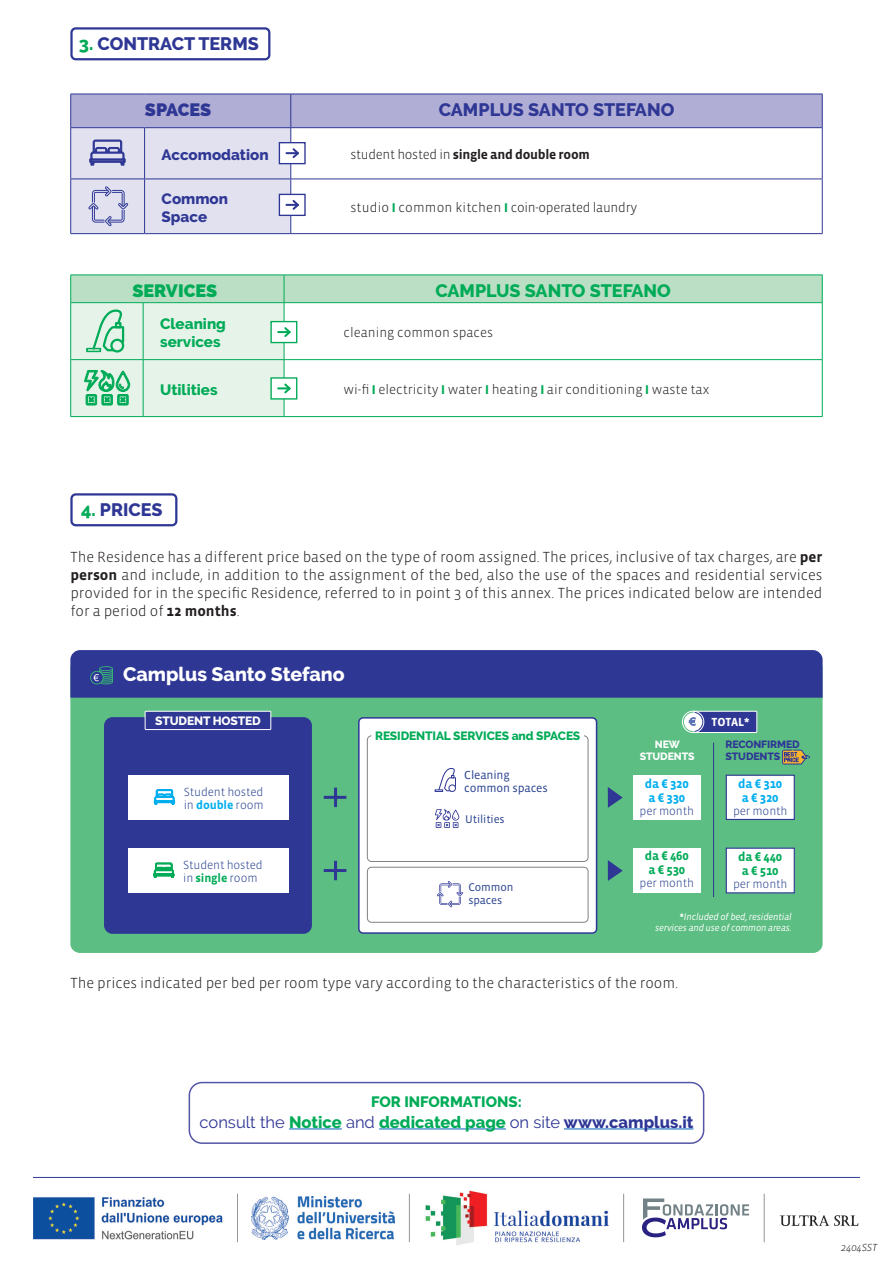
<style>
.page{position:relative;width:893px;height:1263px;background:#fff}
.page>*{position:absolute;margin:0;border:0;box-sizing:border-box;transform-origin:0 0}
.t1{font:800 19.5px "Raleway";color:#fff}
.t2{font:800 18px "Raleway";color:#2f3795}
.t3{font:800 18px "Raleway";color:#00ab57}
.t4{font:800 18px "Raleway";color:#00ab57}
.t5{font:800 18px "Raleway";letter-spacing:-.005em;color:#2f3795}
.t6{font:16.5px "Raleway";color:#2f3795}
.t7{font:300 15px/18px "Vista Sans OT";color:#231f20;text-align:justify}
.t8{font:800 15px/18px "Raleway";color:#00ab57}
.t9{font:800 15px/18px "Raleway";color:#2f3795}
.t10{font:300 13.5px "Vista Sans OT";color:#231f20}
.t11{font:700 13.5px "Vista Sans OT";letter-spacing:-.02em;color:#231f20}
.t12{font:700 12.75px/13.8px "Vista Sans OT";letter-spacing:-.01em;color:#00ab57}
.t13{font:700 12.75px/13.8px "Vista Sans OT";letter-spacing:-.01em;color:#00aeef}
.t14{font:300 12px/12.9px "Vista Sans OT";letter-spacing:-.01em;color:#253f8e}
.t15{font:800 12px "Raleway";letter-spacing:-.01em;color:#00ab57}
.t16{font:12px/12.9px "Vista Sans OT";letter-spacing:-.01em;color:#253f8e}
.t17{font:800 12px "Raleway";letter-spacing:-.01em;color:#fff}
.t18{font:700 12px "Vista Sans OT";letter-spacing:-.01em;color:#fff}
.t19{font:11.4px/12.3px "Vista Sans OT";letter-spacing:-.01em;color:#253f8e}
.t20{font:800 10.5px/12px "Raleway";letter-spacing:-.01em;color:#2f3795}
.t21{font:800 10.5px/12px "Raleway";letter-spacing:-.01em;color:#fff;text-align:center}
.t22{font:italic 300 10.5px "Vista Sans OT";letter-spacing:-.01em;color:#231f20}
.t23{font:italic 9.75px/10.5px "Vista Sans OT";letter-spacing:-.02em;color:#fff;text-align:right;scale:.96 1}
.s1{color:#00ab57}
.s2{font-weight:300}
.s3{font-family:"Raleway";font-weight:800;font-size:12px;color:#00ab57}
.s4{font-weight:700}
.s5{font-weight:700;color:#00aeef}
.s6{font-weight:700;color:#00ab57}
.s7{font-weight:700;font-style:normal}
.s8{font-weight:800;color:#00ab57}
.s9{font-weight:800}
</style>
<div class="page">
<hr style="left:33px;top:1177px;width:827px;height:1px;background:#2f3795">
<img style="left:33px;top:1197px;width:190px;height:42px">
<img style="left:252px;top:1196px;width:142px;height:43px">
<img style="left:425px;top:1190px;width:184px;height:55px">
<hr style="left:409px;top:1194px;width:1px;height:48px;background:#939598">
<hr style="left:237px;top:1194px;width:1px;height:48px;background:#939598">
<hr style="left:623px;top:1194px;width:1px;height:48px;background:#939598">
<svg style="left:642px;top:1198px;width:107px;height:39px"></svg>
<hr style="left:764px;top:1194px;width:1px;height:48px;background:#939598">
<img style="left:780px;top:1211px;width:79px;height:16px">
<hr style="left:70px;top:94px;width:1px;height:33px;background:#2f3795">
<hr style="left:822px;top:94px;width:1px;height:33px;background:#2f3795">
<hr style="left:70px;top:127px;width:75px;height:1px;background:#2f3795">
<hr style="left:70px;top:128px;width:1px;height:51px;background:#2f3795">
<hr style="left:291px;top:127px;width:532px;height:1px;background:#2f3795">
<hr style="left:822px;top:128px;width:1px;height:51px;background:#2f3795">
<hr style="left:70px;top:179px;width:1px;height:54px;background:#2f3795">
<hr style="left:822px;top:179px;width:1px;height:54px;background:#2f3795">
<hr style="left:70px;top:233px;width:75px;height:1px;background:#2f3795">
<hr style="left:291px;top:233px;width:532px;height:1px;background:#2f3795">
<div style="left:70px;top:27px;width:200px;height:33px;border:2px solid #2f3795;border-radius:4px"></div>
<svg style="left:70px;top:275px;width:753px;height:142px"></svg>
<svg style="left:71px;top:94px;width:751px;height:140px"></svg>
<div style="left:70px;top:493px;width:107px;height:33px;border:2px solid #2f3795;border-radius:4px"></div>
<div style="left:189px;top:1082px;width:515px;height:62px;border:2px solid #5455a4;border-radius:13px"></div>
<hr style="left:289px;top:1128px;width:53px;height:1px;background:#0563c1">
<hr style="left:379px;top:1128px;width:127px;height:1px;background:#0563c1">
<hr style="left:564px;top:1128px;width:129px;height:1px;background:#0563c1">
<div style="left:70px;top:659px;width:753px;height:294px;background:#5cbe82;border-radius:9px"></div>
<div style="left:359px;top:718px;width:238px;height:215px;background:#fff;border-radius:4px"></div>
<div style="left:358px;top:717px;width:239px;height:217px;border:2px solid #2f3795;border-radius:4px"></div>
<div style="left:70px;top:650px;width:753px;height:48px;background:#2f3795"></div>
<div style="left:104px;top:717px;width:208px;height:217px;background:#2f3795;border-radius:9px"></div>
<div style="left:145px;top:711px;width:126px;height:18px;background:#2f3795"></div>
<div style="left:145px;top:711px;width:126px;height:19px;border:1px solid #fff"></div>
<svg style="left:608px;top:860px;width:15px;height:21px"></svg>
<hr style="left:324px;top:869px;width:22px;height:3px;background:#2f3795">
<hr style="left:334px;top:861px;width:3px;height:19px;background:#2f3795">
<svg style="left:608px;top:787px;width:15px;height:21px"></svg>
<hr style="left:324px;top:796px;width:22px;height:3px;background:#2f3795">
<hr style="left:334px;top:788px;width:3px;height:19px;background:#2f3795">
<div style="left:128px;top:848px;width:161px;height:45px;background:#fff"></div>
<div style="left:128px;top:775px;width:161px;height:44px;background:#fff"></div>
<svg style="left:153px;top:862px;width:22px;height:16px"></svg>
<svg style="left:154px;top:789px;width:21px;height:16px"></svg>
<div style="left:633px;top:848px;width:68px;height:45px;background:#fff"></div>
<div style="left:726px;top:848px;width:69px;height:45px;background:#fff;border:1px solid #2f3795"></div>
<div style="left:633px;top:775px;width:68px;height:44px;background:#fff"></div>
<div style="left:726px;top:775px;width:69px;height:45px;background:#fff;border:1px solid #2f3795"></div>
<hr style="left:713px;top:742px;width:1px;height:155px;background:#2f3795">
<div style="left:694px;top:711px;width:63px;height:21px;background:#2f3795"></div>
<div style="left:694px;top:711px;width:63px;height:22px;border:1px solid #fff"></div>
<div style="left:684px;top:713px;width:18px;height:18px;background:#fff;border-radius:50%"></div>
<div style="left:682px;top:711px;width:22px;height:22px;border:1px solid #fff;border-radius:50%"></div>
<div style="left:685px;top:714px;width:16px;height:16px;border:1px solid #fff;border-radius:50%"></div>
<svg style="left:689px;top:717px;width:7px;height:9px"></svg>
<svg style="left:782px;top:749px;width:28px;height:16px"></svg>
<div style="left:367px;top:735px;width:221px;height:127px;border:1px solid #808285;border-radius:4px"></div>
<div style="left:367px;top:867px;width:221px;height:56px;border:1px solid #808285;border-radius:4px"></div>
<div style="left:371px;top:730px;width:213px;height:18px;background:#fff;border-radius:4px"></div>
<svg style="left:435px;top:809px;width:24px;height:19px"></svg>
<svg style="left:437px;top:881px;width:26px;height:26px"></svg>
<svg style="left:434px;top:768px;width:22px;height:24px"></svg>
<p class="t2" style="left:79px;top:34px;width:182px"><span class="s1">3.</span> CONTRACT TERMS</p>
<p class="t5" style="left:145px;top:100px;width:68px">SPACES</p>
<p class="t2" style="left:439px;top:100px;width:237px">CAMPLUS SANTO STEFANO</p>
<p class="t9" style="left:162px;top:146px;width:109px">Accomodation</p>
<p class="t11" style="left:350px;top:148px;width:241px"><span class="s2">student hosted in</span> single and double room</p>
<p class="t9" style="left:162px;top:190px;width:68px">Common<br>Space</p>
<p class="t10" style="left:350px;top:201px;width:288px">studio <span class="s3">l</span> common kitchen <span class="s3">l</span> coin-operated laundry</p>
<p class="t4" style="left:132px;top:280px;width:86px">SERVICES</p>
<p class="t3" style="left:435px;top:281px;width:237px">CAMPLUS SANTO STEFANO</p>
<p class="t8" style="left:160px;top:315px;width:67px">Cleaning services</p>
<p class="t10" style="left:344px;top:325px;width:151px">cleaning common spaces</p>
<p class="t8" style="left:160px;top:381px;width:59px">Utilities</p>
<p class="t10" style="left:344px;top:382px;width:367px">wi-fi <span class="s3">l</span> electricity <span class="s3">l</span> water <span class="s3">l</span> heating <span class="s3">l</span> air conditioning <span class="s3">l</span> waste tax</p>
<p class="t2" style="left:81px;top:500px;width:83px"><span class="s1">4.</span> PRICES</p>
<p class="t7" style="left:70px;top:549px;width:754px">The Residence has a different price based on the type of room assigned. The prices, inclusive of tax charges, are <span class="s4">per person</span> and include, in addition to the assignment of the bed, also the use of the spaces and residential services provided for in the specific Residence, referred to in point 3 of this annex. The prices indicated below are intended for a period of <span class="s4">12 months</span>.</p>
<p class="t1" style="left:123px;top:663px;width:223px">Camplus Santo Stefano</p>
<p class="t17" style="left:155px;top:714px;width:107px">STUDENT HOSTED</p>
<p class="t14" style="left:184px;top:785px;width:81px">Student hosted in <span class="s5">double</span> room</p>
<p class="t14" style="left:183px;top:859px;width:81px">Student hosted in <span class="s6">single</span> room</p>
<p class="t15" style="left:375px;top:728px;width:207px">RESIDENTIAL SERVICES and SPACES</p>
<p class="t16" style="left:464px;top:769px;width:85px">Cleaning common spaces</p>
<p class="t19" style="left:465px;top:813px;width:41px">Utilities</p>
<p class="t19" style="left:468px;top:881px;width:47px">Common spaces</p>
<p class="t18" style="left:712px;top:716px;width:39px">TOTAL*</p>
<p class="t21" style="left:640px;top:738px;width:56px">NEW<br>STUDENTS</p>
<p class="t20" style="left:725px;top:738px;width:76px">RECONFIRMED<br>STUDENTS</p>
<p class="t13" style="left:645px;top:777px;width:46px">da € 320 a € 330</p>
<p class="t14" style="left:640px;top:805px;width:56px">per month</p>
<p class="t13" style="left:738px;top:777px;width:46px">da € 310 a € 320</p>
<p class="t14" style="left:733px;top:805px;width:56px">per month</p>
<p class="t12" style="left:645px;top:849px;width:46px">da € 460 a € 530</p>
<p class="t14" style="left:640px;top:877px;width:56px">per month</p>
<p class="t12" style="left:738px;top:850px;width:46px">da € 440 a € 510</p>
<p class="t14" style="left:733px;top:878px;width:56px">per month</p>
<p class="t23" style="left:655px;top:912px;width:144px"><span class="s7">*</span>Included of bed, residential services and use of common areas.</p>
<p class="t7" style="left:70px;top:974px;width:609px">The prices indicated per bed per room type vary according to the characteristics of the room.</p>
<p class="t8" style="left:371px;top:1092px;width:152px">FOR INFORMATIONS:</p>
<p class="t6" style="left:200px;top:1112px;width:495px">consult the <span class="s8">Notice</span> and <span class="s8">dedicated page</span> on site <span class="s9">www.camplus.it</span></p>
<p class="t22" style="left:841px;top:1242px;width:38px">2404SST</p>
</div>
